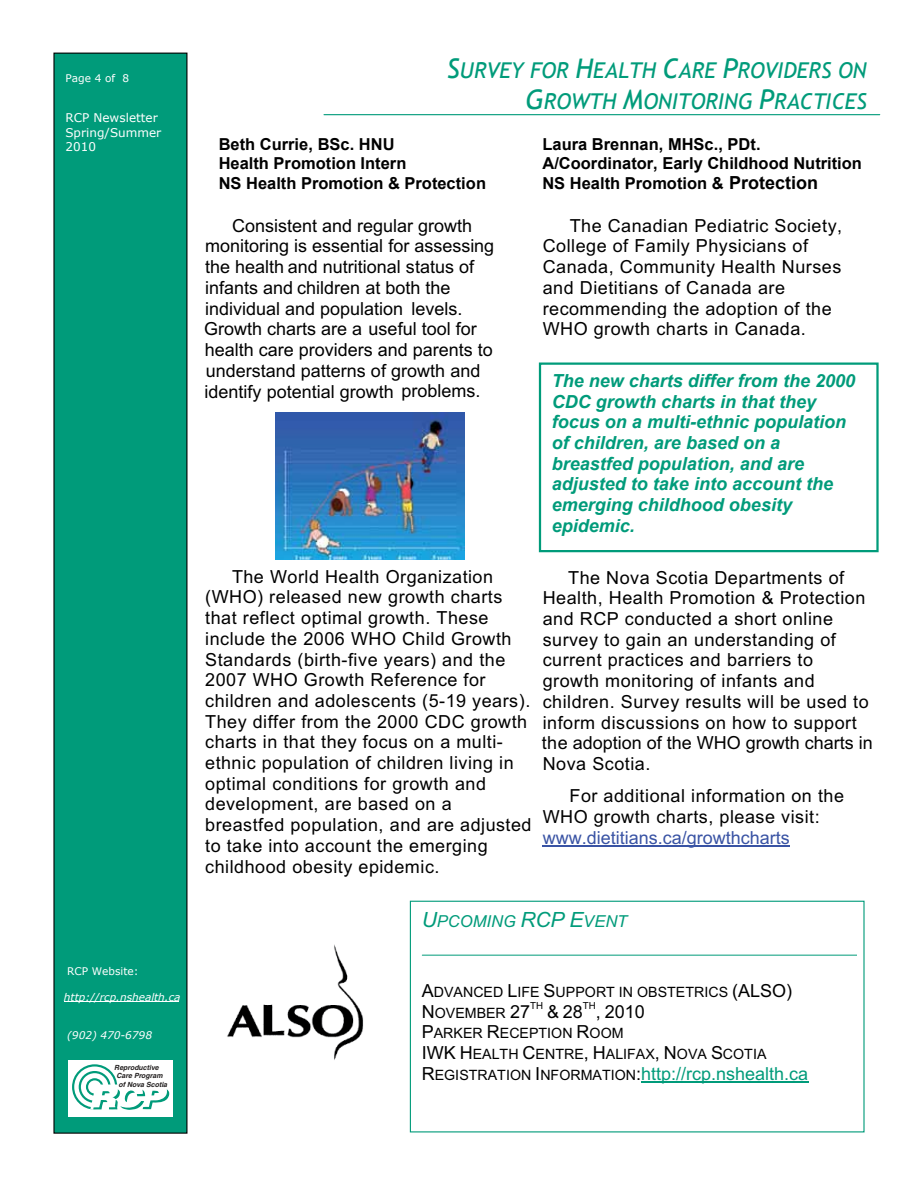
<style>
.page{position:relative;width:918px;height:1188px;background:#fff}
.page>*{position:absolute;margin:0;border:0;box-sizing:border-box;transform-origin:0 0}
.t1{font:italic 21.75px/31.3px "Trebuchet MS";color:#009b7a;text-align:right}
.t2{font:18px/20.7px "Arial";letter-spacing:.025em;color:#000}
.t3{font:18px/20.7px "Arial";color:#000}
.t4{font:italic 700 18px/20.7px "Arial";color:#009b7a}
.t5{font:18px "Arial";color:#009b7a}
.t6{font:18px "Arial";color:#3953a4}
.t7{font:700 16.5px "Arial";color:#000}
.t8{font:italic 16.5px "Arial";color:#009b7a}
.t9{font:14.25px/20.7px "Arial";color:#000}
.t10{font:12px/14.5px "Verdana";color:#fff}
.t11{font:italic 10.5px "Verdana";color:#fff}
.t12{font:10.5px "Verdana";color:#fff}
.t13{font:9.75px "Arial";color:#000}
.t14{font:italic 700 7.05px/8.4px "Helvetica";color:#221f1f}
.s1{font-size:27px}
.s2{font-size:18px}
.s3{font-size:21px}
.s4{color:#000}
.s5{font-size:14.25px;color:#000}
</style>
<div class="page">
<img style="left:275px;top:412px;width:189px;height:148px">
<img style="left:227px;top:944px;width:137px;height:116px">
<div style="left:543px;top:360px;width:329px;height:21px;background:linear-gradient(to right,#80cdbc,#80cdbc)"></div>
<hr style="left:543px;top:846px;width:247px;height:1px;background:#3953a4">
<div style="left:540px;top:364px;width:338px;height:175px;background:#fff"></div>
<div style="left:539px;top:363px;width:340px;height:189px;border:2px solid #009b7a"></div>
<div style="left:54px;top:53px;width:133px;height:1080px;background:#009b7a"></div>
<div style="left:53px;top:53px;width:134px;height:1081px;border:1px solid #010101"></div>
<hr style="left:324px;top:114px;width:556px;height:1px;background:#009b7a">
<div style="left:410px;top:901px;width:455px;height:231px;border:1px solid #009b7a"></div>
<hr style="left:422px;top:955px;width:434px;height:1px;background:#009b7a">
<hr style="left:641px;top:1082px;width:167px;height:1px;background:#009b7a">
<div style="left:69px;top:1060px;width:104px;height:57px;background:#fff"></div>
<svg style="left:72px;top:1064px;width:97px;height:46px"></svg>
<hr style="left:64px;top:1002px;width:114px;height:1px;background:#fff">
<p class="t12" style="left:65px;top:72px;width:65px">Page 4 of 8</p>
<p class="t10" style="left:65px;top:111px;width:97px">RCP Newsletter<br>Spring/Summer<br>2010</p>
<p class="t12" style="left:67px;top:965px;width:73px">RCP Website:</p>
<p class="t11" style="left:64px;top:990px;width:118px">http://rcp.nshealth.ca</p>
<p class="t11" style="left:67px;top:1028px;width:86px">(902) 470-6798</p>
<p class="t14" style="left:117px;top:1063px;width:52px;text-indent:-2px">Reproductive<br>Care Program of Nova Scotia</p>
<p class="t1" style="left:447px;top:55px;width:421px"><span class="s1">S</span>URVEY FOR <span class="s1">H</span>EALTH <span class="s1">C</span>ARE <span class="s1">P</span>ROVIDERS ON<br><span class="s1">G</span>ROWTH <span class="s1">M</span>ONITORING <span class="s1">P</span>RACTICES</p>
<p class="t7" style="left:219px;top:134px;width:177px">Beth Currie, BSc. HNU</p>
<p class="t7" style="left:543px;top:134px;width:220px">Laura Brennan, MHSc., PDt.</p>
<p class="t7" style="left:219px;top:153px;width:189px">Health Promotion Intern</p>
<p class="t7" style="left:542px;top:153px;width:321px">A/Coordinator, Early Childhood Nutrition</p>
<p class="t7" style="left:219px;top:174px;width:269px">NS Health Promotion &amp; Protection</p>
<p class="t7" style="left:542px;top:174px;width:277px">NS Health Promotion &amp; <span class="s2">Protection</span></p>
<p class="t3" style="left:204px;top:215px;width:292px;text-indent:28px">Consistent and regular growth monitoring is essential for assessing the health and nutritional status of infants and children at both the individual and population levels.<br>Growth charts are a useful tool for health care providers and parents to understand patterns of growth and identify potential growth problems.</p>
<p class="t2" style="left:543px;top:215px;width:301px;text-indent:27px">The Canadian Pediatric Society,<br>College of Family Physicians of<br>Canada, Community Health Nurses and Dietitians of Canada are recommending the adoption of the<br>WHO growth charts in Canada.</p>
<p class="t4" style="left:552px;top:370px;width:305px">The new charts differ from the 2000<br>CDC growth charts in that they focus on a multi-ethnic population of children, are based on a breastfed population, and are adjusted to take into account the emerging childhood obesity epidemic.</p>
<p class="t2" style="left:205px;top:566px;width:328px;text-indent:27px">The World Health Organization (WHO) released new growth charts that reflect optimal growth. These include the 2006 WHO Child Growth Standards (birth-five years) and the 2007 WHO Growth Reference for children and adolescents (5-19 years).<br>They differ from the 2000 CDC growth charts in that they focus on a multi&shy;ethnic population of children living in optimal conditions for growth and development, are based on a breastfed population, and are adjusted to take into account the emerging childhood obesity epidemic.</p>
<p class="t2" style="left:542px;top:567px;width:333px;text-indent:27px">The Nova Scotia Departments of Health, Health Promotion &amp; Protection and RCP conducted a short online survey to gain an understanding of current practices and barriers to growth monitoring of infants and children. Survey results will be used to inform discussions on how to support the adoption of the WHO growth charts in Nova Scotia.</p>
<p class="t2" style="left:543px;top:786px;width:303px;text-indent:27px">For additional information on the<br>WHO growth charts, please visit:</p>
<p class="t6" style="left:543px;top:827px;width:249px">www.dietitians.ca/growthcharts</p>
<p class="t8" style="left:422px;top:912px;width:207px"><span class="s3">U</span>PCOMING <span class="s3">RCP E</span>VENT</p>
<p class="t9" style="left:422px;top:981px;width:372px"><span class="s2">A</span>DVANCED <span class="s2">L</span>IFE <span class="s2">S</span>UPPORT IN OBSTETRICS <span class="s2">(ALSO)<br>N</span>OVEMBER <span class="s2">27</span></p>
<p class="t13" style="left:530px;top:1000px;width:15px">TH</p>
<p class="t2" style="left:547px;top:1001px;width:37px">&amp;28</p>
<p class="t13" style="left:583px;top:1000px;width:15px">TH</p>
<p class="t2" style="left:596px;top:1001px;width:51px">, 2010</p>
<p class="t9" style="left:422px;top:1023px;width:346px"><span class="s2">P</span>ARKER <span class="s2">R</span>ECEPTION <span class="s2">R</span>OOM<br><span class="s2">IWK H</span>EALTH <span class="s2">C</span>ENTRE<span class="s2">, H</span>ALIFAX<span class="s2">, N</span>OVA <span class="s2">S</span>COTIA</p>
<p class="t5" style="left:422px;top:1063px;width:388px"><span class="s4">R</span><span class="s5">EGISTRATION</span> <span class="s4">I</span><span class="s5">NFORMATION</span><span class="s4">:</span>http://rcp.nshealth.ca</p>
</div>
